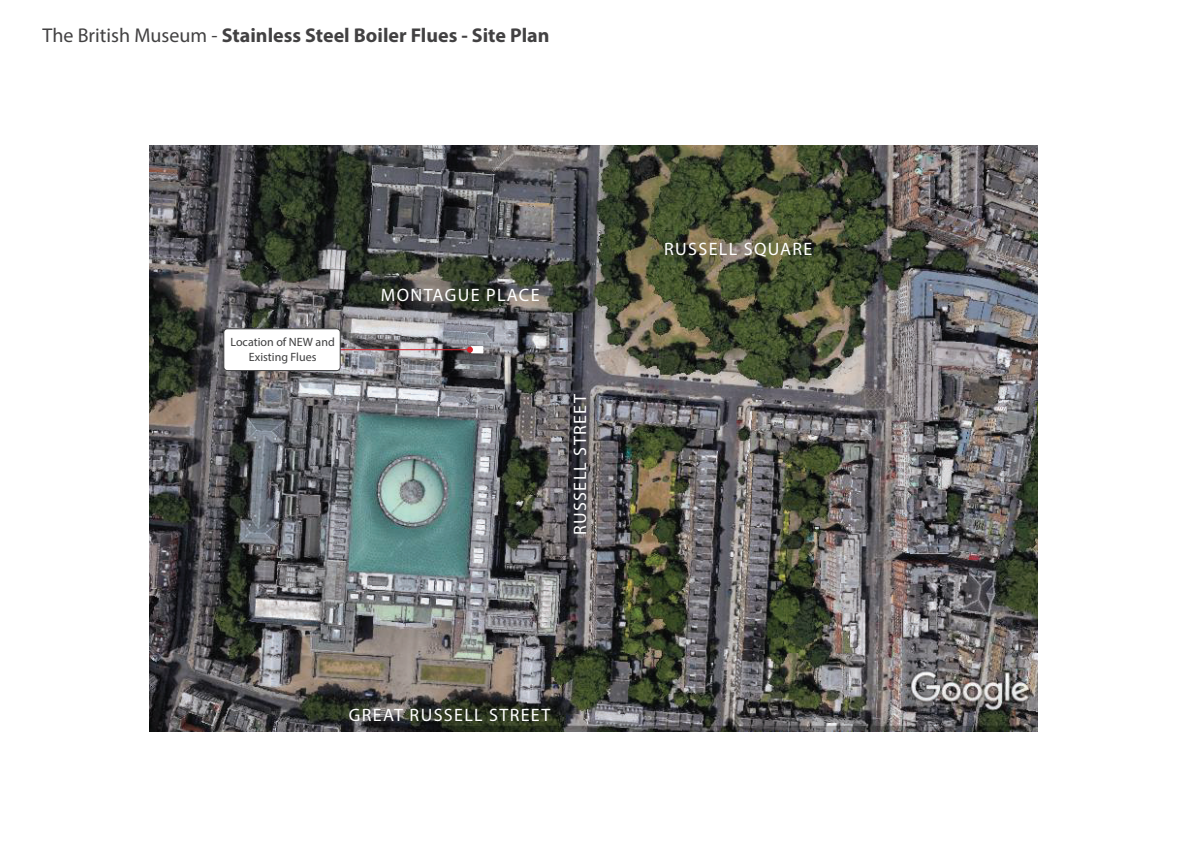
<style>
.page{position:relative;width:1191px;height:842px;background:#fff}
.page>*{position:absolute;margin:0;border:0;box-sizing:border-box;transform-origin:0 0}
.t1{font:700 20px "Myriad Pro";color:#424142}
.t2{font:18px "Myriad Pro";letter-spacing:.075em;color:#fff}
.t3{font:12px/14.4px "Myriad Pro";color:#3e3e3f;text-align:center}
.s1{font-weight:400}
</style>
<div class="page">
<img style="left:150px;top:145px;width:888px;height:587px">
<svg style="left:545px;top:348px;width:18px;height:2px"></svg>
<div style="left:471px;top:346px;width:12px;height:7px;background:#fff"></div>
<hr style="left:328px;top:349px;width:142px;height:1px;background:#d3222b">
<svg style="left:467px;top:347px;width:6px;height:6px"></svg>
<div style="left:224px;top:329px;width:116px;height:42px;background:#fff;border-radius:4px"></div>
<div style="left:223px;top:328px;width:118px;height:43px;border:1px solid #3e3e3f;border-radius:4px"></div>
<p class="t1" style="left:43px;top:22px;width:508px"><span class="s1">The British Museum -</span> Stainless Steel Boiler Flues - Site Plan</p>
<p class="t3" style="left:230px;top:335px;width:106px">Location of NEW and<br>Existing Flues</p>
<p class="t2" style="left:381px;top:284px;width:160px">MONTAGUE PLACE</p>
<p class="t2" style="left:569px;top:535px;width:142px;rotate:-90deg">RUSSELL STREET</p>
<p class="t2" style="left:349px;top:704px;width:203px">GREAT RUSSELL STREET</p>
<p class="t2" style="left:664px;top:238px;width:150px">RUSSELL SQUARE</p>
</div>
